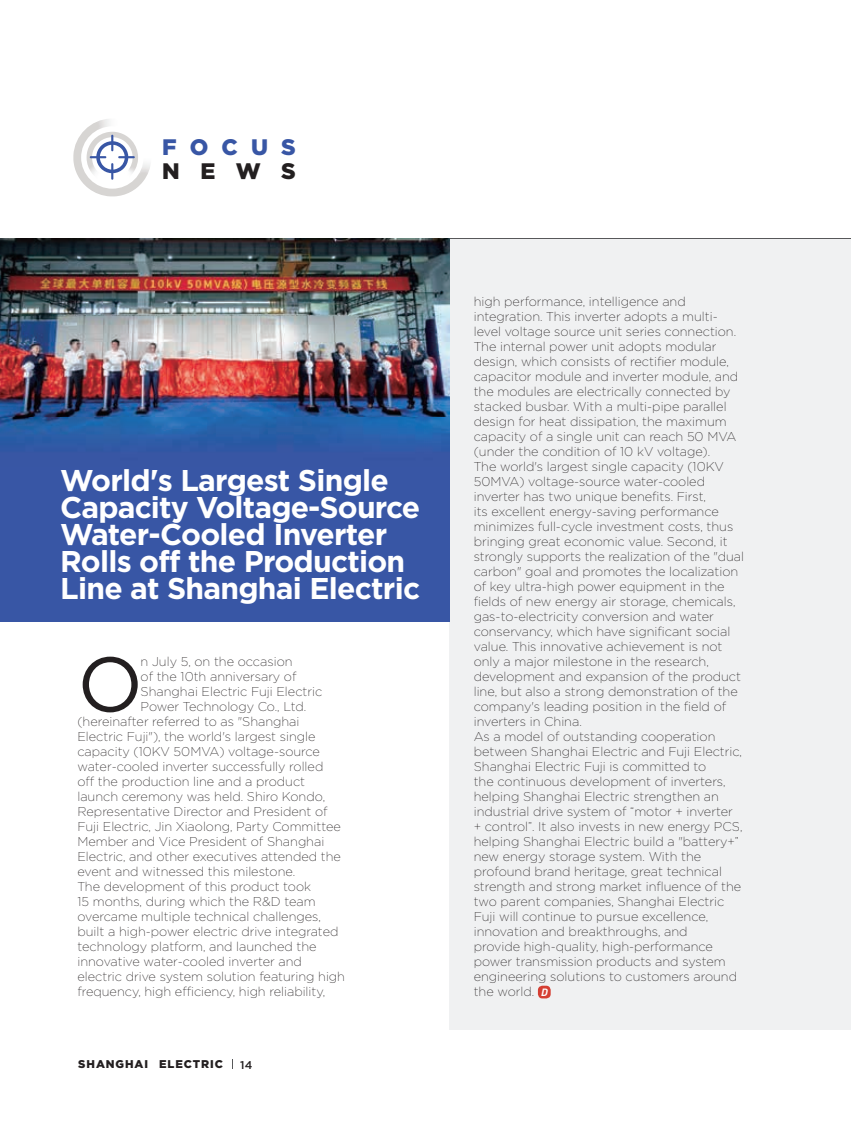
<style>
.page{position:relative;width:851px;height:1127px;background:#fff}
.page>*{position:absolute;margin:0;border:0;box-sizing:border-box;transform-origin:0 0}
.t1{font:77.1px "Gotham";color:#231f20}
.t2{font:700 30px/27px "Gotham";letter-spacing:-.025em;color:#fff}
.t3{font:900 22.5px "Gotham";letter-spacing:.585em;color:#3856a5}
.t4{font:900 22.5px "Gotham";color:#231f20}
.t5{font:200 12.75px/15px "Gotham";color:#231f20}
.t6{font:900 11.25px "Gotham";letter-spacing:.08em;color:#231f20}
.t7{font:500 11.25px "Gotham";color:#231f20}
.s1{font-family:"DIN";font-weight:700;font-style:italic;font-size:10.5px;color:#fff}
</style>
<div class="page">
<div style="left:449px;top:238px;width:401px;height:791px;background:#f0f1f2"></div>
<div style="left:538px;top:986px;width:12px;height:12px;background:#d53f33;border-radius:4px"></div>
<img style="left:73px;top:119px;width:77px;height:77px">
<img style="left:87px;top:132px;width:25px;height:42px">
<hr style="left:77px;top:238px;width:773px;height:1px;background:#57585a">
<svg style="left:90px;top:135px;width:45px;height:45px"></svg>
<img style="left:0;top:239px;width:449px;height:228px">
<div style="left:0;top:467px;width:449px;height:155px;background:#3856a5"></div>
<svg style="left:449px;top:418px;width:1px;height:204px"></svg>
<h3 class="t3" style="left:162px;top:134px;width:135px">FOCUS</h3>
<h3 class="t4" style="left:162px;top:158px;width:135px">NEWS</h3>
<h2 class="t2" style="left:60px;top:466px;width:361px">World's Largest Single<br>Capacity Voltage-Source<br>Water-Cooled Inverter<br>Rolls off the Production<br>Line at Shanghai Electric</h2>
<h1 class="t1" style="left:77px;top:641px;width:67px">O</h1>
<p class="t5" style="left:141px;top:654px;width:153px">n July 5, on the occasion</p>
<p class="t5" style="left:141px;top:669px;width:157px">of the 10th anniversary of</p>
<p class="t5" style="left:141px;top:684px;width:183px">Shanghai Electric Fuji Electric</p>
<p class="t5" style="left:141px;top:699px;width:167px">Power Technology Co., Ltd.</p>
<p class="t5" style="left:77px;top:714px;width:223px">(hereinafter referred to as "Shanghai</p>
<p class="t5" style="left:77px;top:729px;width:239px">Electric Fuji"), the world's largest single</p>
<p class="t5" style="left:77px;top:744px;width:244px">capacity (10KV 50MVA) voltage-source</p>
<p class="t5" style="left:77px;top:759px;width:247px">water-cooled inverter successfully rolled</p>
<p class="t5" style="left:77px;top:774px;width:229px">off the production line and a product</p>
<p class="t5" style="left:77px;top:789px;width:249px">launch ceremony was held. Shiro Kondo,</p>
<p class="t5" style="left:77px;top:804px;width:252px">Representative Director and President of</p>
<p class="t5" style="left:77px;top:819px;width:265px">Fuji Electric, Jin Xiaolong, Party Committee</p>
<p class="t5" style="left:77px;top:834px;width:248px">Member and Vice President of Shanghai</p>
<p class="t5" style="left:77px;top:849px;width:265px">Electric, and other executives attended the</p>
<p class="t5" style="left:77px;top:864px;width:219px">event and witnessed this milestone.</p>
<p class="t5" style="left:77px;top:879px;width:235px">The development of this product took</p>
<p class="t5" style="left:77px;top:894px;width:240px">15 months, during which the R&amp;D team</p>
<p class="t5" style="left:77px;top:909px;width:245px">overcame multiple technical challenges,</p>
<p class="t5" style="left:77px;top:924px;width:262px">built a high-power electric drive integrated</p>
<p class="t5" style="left:77px;top:939px;width:241px">technology platform, and launched the</p>
<p class="t5" style="left:77px;top:954px;width:226px">innovative water-cooled inverter and</p>
<p class="t5" style="left:77px;top:969px;width:269px">electric drive system solution featuring high</p>
<p class="t5" style="left:77px;top:984px;width:249px">frequency, high efficiency, high reliability,</p>
<p class="t6" style="left:78px;top:1057px;width:146px">SHANGHAI ELECTRIC</p>
<p class="t7" style="left:240px;top:1057px;width:14px">14</p>
<p class="t5" style="left:473px;top:294px;width:272px">high performance, intelligence and integration. This inverter adopts a multi&shy;level voltage source unit series connection.<br>The internal power unit adopts modular design, which consists of rectifier module, capacitor module and inverter module, and the modules are electrically connected by stacked busbar. With a multi-pipe parallel design for heat dissipation, the maximum capacity of a single unit can reach 50 MVA (under the condition of 10 kV voltage).<br>The world's largest single capacity (10KV 50MVA) voltage-source water-cooled inverter has two unique benefits. First,<br>its excellent energy-saving performance minimizes full-cycle investment costs, thus bringing great economic value. Second, it strongly supports the realization of the "dual carbon" goal and promotes the localization of key ultra-high power equipment in the fields of new energy air storage, chemicals, gas-to-electricity conversion and water conservancy, which have significant social value. This innovative achievement is not only a major milestone in the research, development and expansion of the product line, but also a strong demonstration of the company's leading position in the field of inverters in China.<br>As a model of outstanding cooperation between Shanghai Electric and Fuji Electric, Shanghai Electric Fuji is committed to<br>the continuous development of inverters, helping Shanghai Electric strengthen an industrial drive system of “motor + inverter<br>+ control”. It also invests in new energy PCS, helping Shanghai Electric build a "battery+” new energy storage system. With the profound brand heritage, great technical strength and strong market influence of the two parent companies, Shanghai Electric Fuji will continue to pursue excellence, innovation and breakthroughs, and<br>provide high-quality, high-performance power transmission products and system engineering solutions to customers around the world. <span class="s1">D</span></p>
</div>
